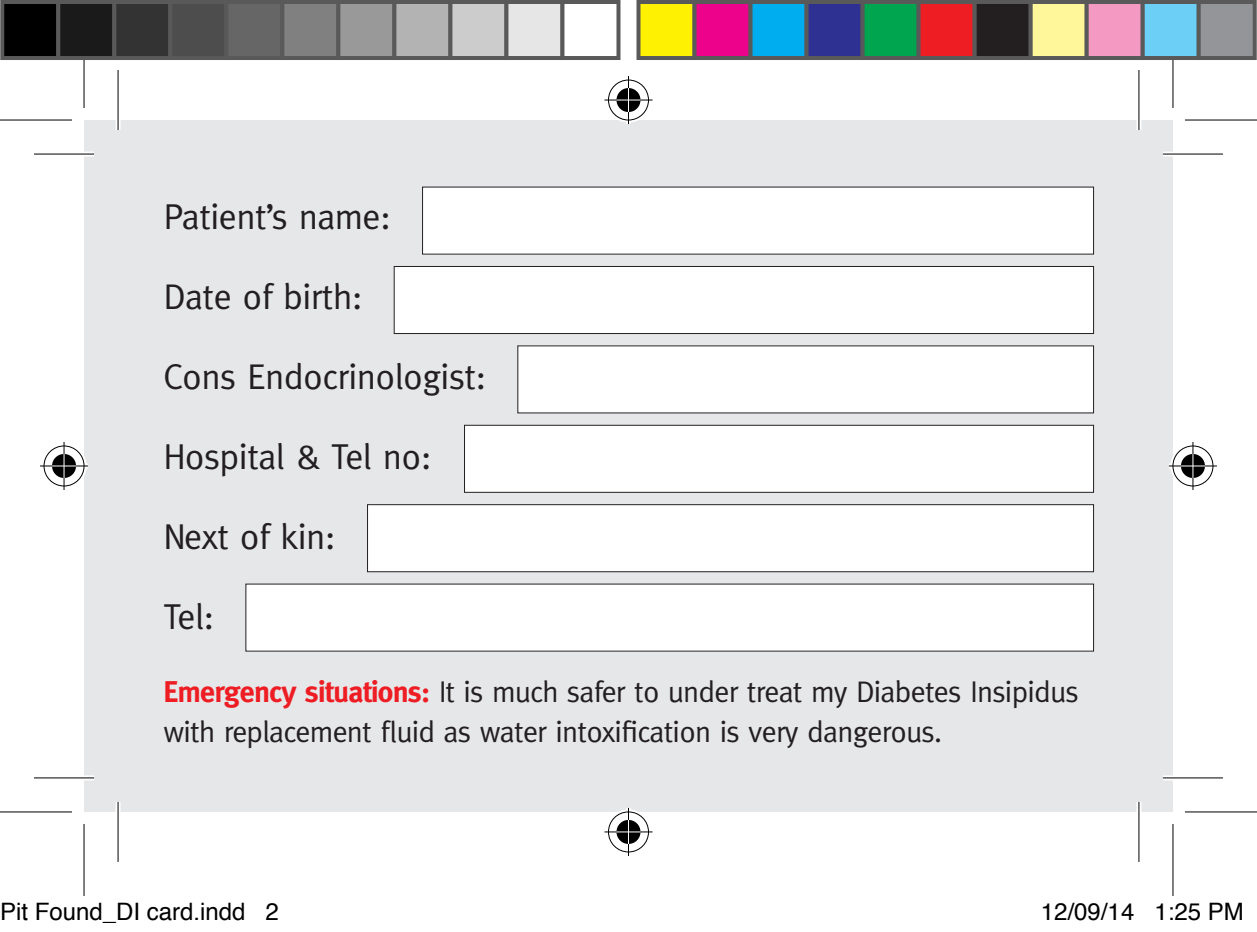
<style>
.page{position:relative;width:1257px;height:932px;background:#fff}
.page>*{position:absolute;margin:0;border:0;box-sizing:border-box;transform-origin:0 0}
.t1{font:36px "Meta";letter-spacing:-.015em;color:#231f20}
.t2{font:30px/40px "Meta";letter-spacing:-.025em;color:#231f20}
.t3{font:24px "Helvetica";color:#000}
.s1{font-weight:700;color:#ee1d23}
</style>
<div class="page">
<div style="left:84px;top:120px;width:1089px;height:692px;background:#e6e7e9"></div>
<div style="left:422px;top:187px;width:671px;height:67px;background:#fff"></div>
<div style="left:394px;top:266px;width:699px;height:67px;background:#fff"></div>
<div style="left:394px;top:266px;width:700px;height:68px;border:1px solid #231f20"></div>
<div style="left:518px;top:346px;width:575px;height:67px;background:#fff"></div>
<div style="left:464px;top:425px;width:629px;height:67px;background:#fff"></div>
<div style="left:464px;top:425px;width:630px;height:68px;border:1px solid #231f20"></div>
<div style="left:367px;top:504px;width:726px;height:68px;background:#fff"></div>
<div style="left:367px;top:504px;width:727px;height:68px;border:1px solid #231f20"></div>
<div style="left:246px;top:584px;width:847px;height:67px;background:#fff"></div>
<div style="left:34px;top:151px;width:60px;height:5px;background:#fff"></div>
<div style="left:1162px;top:151px;width:60px;height:5px;background:#fff"></div>
<svg style="left:34px;top:775px;width:60px;height:5px"></svg>
<svg style="left:1163px;top:775px;width:59px;height:5px"></svg>
<div style="left:116px;top:70px;width:5px;height:60px;background:#fff"></div>
<div style="left:116px;top:802px;width:5px;height:60px;background:#fff"></div>
<svg style="left:1136px;top:70px;width:5px;height:60px"></svg>
<svg style="left:1136px;top:802px;width:5px;height:60px"></svg>
<hr style="left:34px;top:153px;width:60px;height:2px;background:#000">
<hr style="left:1162px;top:153px;width:60px;height:2px;background:#000">
<hr style="left:34px;top:777px;width:60px;height:1px;background:#000">
<hr style="left:1162px;top:777px;width:60px;height:1px;background:#000">
<hr style="left:117px;top:70px;width:2px;height:60px;background:#000">
<hr style="left:117px;top:802px;width:2px;height:60px;background:#000">
<hr style="left:1138px;top:70px;width:1px;height:60px;background:#000">
<hr style="left:1138px;top:802px;width:1px;height:60px;background:#000">
<svg style="left:0;top:812px;width:72px;height:1px"></svg>
<svg style="left:1185px;top:812px;width:72px;height:1px"></svg>
<svg style="left:1173px;top:60px;width:1px;height:48px"></svg>
<svg style="left:1173px;top:824px;width:1px;height:72px"></svg>
<hr style="left:0;top:119px;width:72px;height:2px;background:#000">
<hr style="left:1185px;top:119px;width:72px;height:2px;background:#000">
<hr style="left:0;top:811px;width:72px;height:1px;background:#000">
<hr style="left:1185px;top:811px;width:72px;height:1px;background:#000">
<hr style="left:83px;top:36px;width:2px;height:72px;background:#000">
<hr style="left:83px;top:824px;width:2px;height:72px;background:#000">
<hr style="left:1172px;top:36px;width:1px;height:72px;background:#000">
<hr style="left:1172px;top:824px;width:1px;height:72px;background:#000">
<div style="left:606px;top:77px;width:45px;height:45px;border:5px solid #fff;border-radius:50%"></div>
<div style="left:604px;top:97px;width:48px;height:5px;background:#fff"></div>
<div style="left:626px;top:76px;width:5px;height:48px;background:#fff"></div>
<div style="left:614px;top:85px;width:29px;height:29px;border:5px solid #fff;border-radius:50%"></div>
<div style="left:608px;top:79px;width:41px;height:41px;border:1px solid #000;border-radius:50%"></div>
<hr style="left:604px;top:99px;width:48px;height:2px;background:#000">
<hr style="left:628px;top:76px;width:1px;height:48px;background:#000">
<div style="left:616px;top:88px;width:24px;height:24px;background:#000;border-radius:50%"></div>
<hr style="left:616px;top:99px;width:24px;height:2px;background:#fff">
<svg style="left:628px;top:88px;width:1px;height:24px"></svg>
<div style="left:606px;top:809px;width:45px;height:45px;border:5px solid #fff;border-radius:50%"></div>
<svg style="left:604px;top:829px;width:48px;height:5px"></svg>
<div style="left:626px;top:808px;width:5px;height:48px;background:#fff"></div>
<div style="left:614px;top:817px;width:29px;height:29px;border:5px solid #fff;border-radius:50%"></div>
<div style="left:608px;top:811px;width:41px;height:41px;border:1px solid #000;border-radius:50%"></div>
<hr style="left:604px;top:831px;width:48px;height:1px;background:#000">
<hr style="left:628px;top:808px;width:1px;height:48px;background:#000">
<svg style="left:616px;top:820px;width:24px;height:24px"></svg>
<div style="left:42px;top:443px;width:45px;height:45px;border:5px solid #fff;border-radius:50%"></div>
<svg style="left:40px;top:463px;width:48px;height:5px"></svg>
<div style="left:62px;top:442px;width:5px;height:48px;background:#fff"></div>
<div style="left:50px;top:451px;width:29px;height:29px;border:5px solid #fff;border-radius:50%"></div>
<div style="left:44px;top:445px;width:41px;height:41px;border:1px solid #000;border-radius:50%"></div>
<hr style="left:40px;top:465px;width:48px;height:1px;background:#000">
<hr style="left:63px;top:442px;width:2px;height:48px;background:#000">
<div style="left:52px;top:454px;width:24px;height:24px;background:#000;border-radius:50%"></div>
<svg style="left:52px;top:465px;width:24px;height:1px"></svg>
<hr style="left:63px;top:454px;width:2px;height:24px;background:#fff">
<div style="left:1170px;top:443px;width:45px;height:45px;border:5px solid #fff;border-radius:50%"></div>
<svg style="left:1169px;top:463px;width:47px;height:5px"></svg>
<svg style="left:1190px;top:442px;width:5px;height:48px"></svg>
<div style="left:1178px;top:451px;width:29px;height:29px;border:5px solid #fff;border-radius:50%"></div>
<div style="left:1172px;top:445px;width:41px;height:41px;border:1px solid #000;border-radius:50%"></div>
<hr style="left:1168px;top:465px;width:48px;height:1px;background:#000">
<hr style="left:1192px;top:442px;width:1px;height:48px;background:#000">
<svg style="left:1180px;top:454px;width:24px;height:24px"></svg>
<div style="left:2px;top:2px;width:56px;height:56px;background:#000"></div>
<div style="left:0;top:0;width:60px;height:60px;border:4px solid #595959"></div>
<div style="left:58px;top:2px;width:56px;height:56px;background:#1a1a1a"></div>
<div style="left:56px;top:0;width:60px;height:60px;border:4px solid #595959"></div>
<div style="left:114px;top:2px;width:56px;height:56px;background:#333"></div>
<div style="left:112px;top:0;width:60px;height:60px;border:4px solid #595959"></div>
<div style="left:170px;top:2px;width:56px;height:56px;background:#4d4d4d"></div>
<div style="left:168px;top:0;width:60px;height:60px;border:4px solid #595959"></div>
<div style="left:226px;top:2px;width:56px;height:56px;background:#666"></div>
<div style="left:224px;top:0;width:60px;height:60px;border:4px solid #595959"></div>
<div style="left:282px;top:2px;width:56px;height:56px;background:#808080"></div>
<div style="left:280px;top:0;width:60px;height:60px;border:4px solid #595959"></div>
<div style="left:338px;top:2px;width:56px;height:56px;background:#999"></div>
<div style="left:336px;top:0;width:60px;height:60px;border:4px solid #595959"></div>
<div style="left:394px;top:2px;width:56px;height:56px;background:#b3b3b3"></div>
<div style="left:392px;top:0;width:60px;height:60px;border:4px solid #595959"></div>
<div style="left:450px;top:2px;width:56px;height:56px;background:#ccc"></div>
<div style="left:448px;top:0;width:60px;height:60px;border:4px solid #595959"></div>
<div style="left:506px;top:2px;width:56px;height:56px;background:#e6e6e6"></div>
<div style="left:504px;top:0;width:60px;height:60px;border:4px solid #595959"></div>
<div style="left:560px;top:0;width:60px;height:60px;border:4px solid #595959"></div>
<div style="left:638px;top:2px;width:56px;height:56px;background:#fff101"></div>
<div style="left:636px;top:0;width:60px;height:60px;border:4px solid #595959"></div>
<div style="left:694px;top:2px;width:56px;height:56px;background:#ed028c"></div>
<div style="left:692px;top:0;width:60px;height:60px;border:4px solid #595959"></div>
<div style="left:750px;top:2px;width:56px;height:56px;background:#00aeef"></div>
<div style="left:748px;top:0;width:60px;height:60px;border:4px solid #595959"></div>
<div style="left:806px;top:2px;width:56px;height:56px;background:#2e3092"></div>
<div style="left:804px;top:0;width:60px;height:60px;border:4px solid #595959"></div>
<div style="left:862px;top:2px;width:56px;height:56px;background:#00a54f"></div>
<div style="left:860px;top:0;width:60px;height:60px;border:4px solid #595959"></div>
<div style="left:918px;top:2px;width:56px;height:56px;background:#ee1d23"></div>
<div style="left:916px;top:0;width:60px;height:60px;border:4px solid #595959"></div>
<div style="left:974px;top:2px;width:56px;height:56px;background:#231f20"></div>
<div style="left:972px;top:0;width:60px;height:60px;border:4px solid #595959"></div>
<div style="left:1030px;top:2px;width:56px;height:56px;background:#fff79a"></div>
<div style="left:1028px;top:0;width:60px;height:60px;border:4px solid #595959"></div>
<div style="left:1086px;top:2px;width:56px;height:56px;background:#f499c2"></div>
<div style="left:1084px;top:0;width:60px;height:60px;border:4px solid #595959"></div>
<div style="left:1142px;top:2px;width:56px;height:56px;background:#6bcff6"></div>
<div style="left:1140px;top:0;width:60px;height:60px;border:4px solid #595959"></div>
<div style="left:1198px;top:2px;width:56px;height:56px;background:#939598"></div>
<div style="left:1196px;top:0;width:60px;height:60px;border:4px solid #595959"></div>
<p class="t1" style="left:163px;top:196px;width:229px">Patient’s name:</p>
<p class="t1" style="left:163px;top:276px;width:201px">Date of birth:</p>
<p class="t1" style="left:163px;top:356px;width:324px">Cons Endocrinologist:</p>
<p class="t1" style="left:163px;top:436px;width:270px">Hospital &amp; Tel no:</p>
<p class="t1" style="left:163px;top:516px;width:174px">Next of kin:</p>
<p class="t1" style="left:163px;top:596px;width:52px">Tel:</p>
<p class="t2" style="left:163px;top:671px;width:917px"><span class="s1">Emergency situations:</span> It is much safer to under treat my Diabetes Insipidus with replacement fluid as water intoxification is very dangerous.</p>
<p class="t3" style="left:0;top:893px;width:280px">Pit Found_DI card.indd 2</p>
<p class="t3" style="left:1041px;top:893px;width:204px">12/09/14 1:25 PM</p>
</div>
